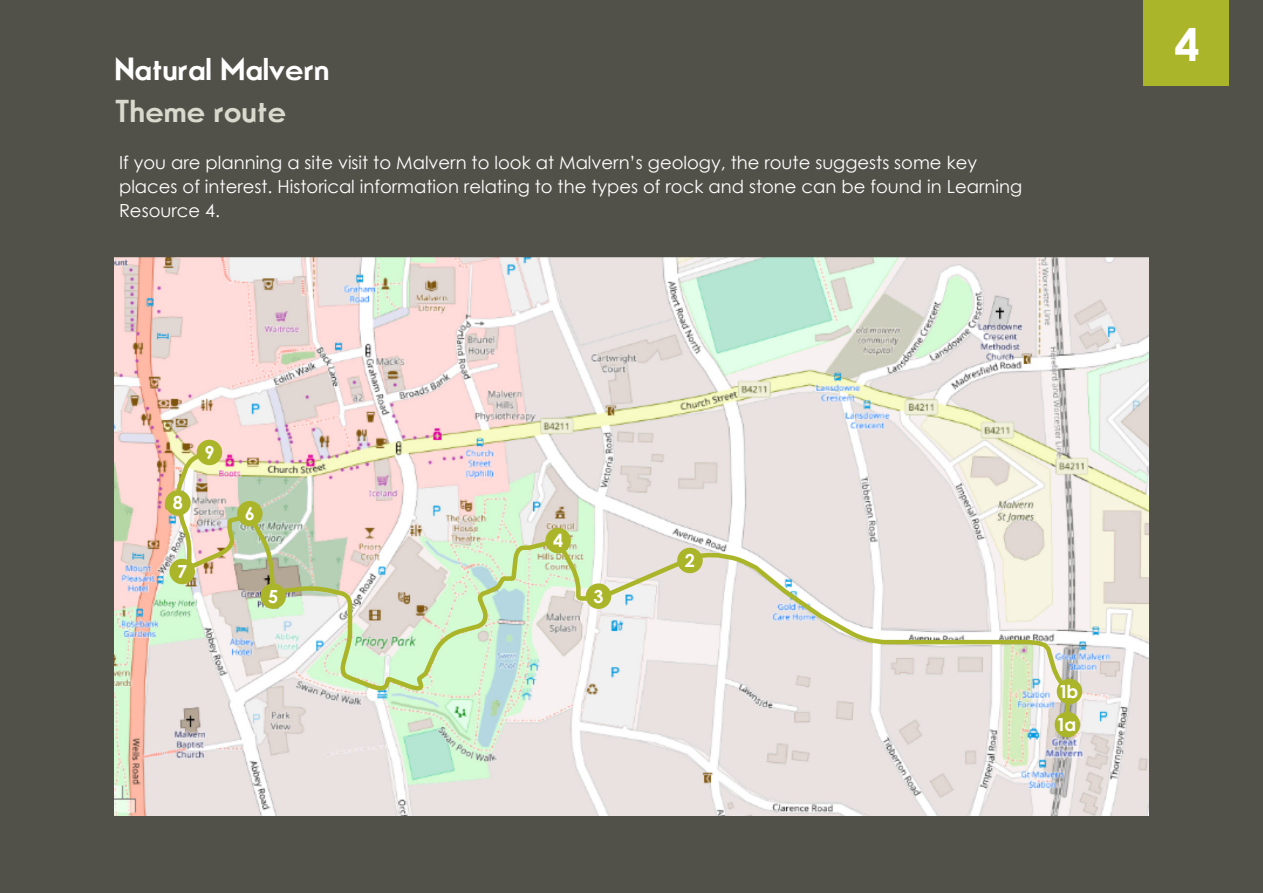
<style>
.page{position:relative;width:1263px;height:893px;background:#525149}
.page>*{position:absolute;margin:0;border:0;box-sizing:border-box;transform-origin:0 0}
.Paragraph_Style_1{font:700 45px "Century Gothic";color:#fff}
.t1{font:700 30px "Movement";color:#fff}
.t2{font:700 30px "Movement";color:#dad9cd}
.t3{font:18px/24px "Century Gothic";color:#fff}
.t4{font:700 18px "Century Gothic";color:#fff}
</style>
<div class="page">
<img style="left:115px;top:257px;width:1033px;height:558px">
<div style="left:1143px;top:0;width:85px;height:85px;background:#abb529"></div>
<div style="left:1054px;top:712px;width:26px;height:25px;background:#abb529;border-radius:50%"></div>
<svg style="left:173px;top:447px;width:901px;height:279px;background:#e2e2d7"></svg>
<div style="left:1057px;top:679px;width:25px;height:25px;background:#abb529;border-radius:50%"></div>
<div style="left:677px;top:548px;width:26px;height:25px;background:#abb529;border-radius:50%"></div>
<div style="left:586px;top:583px;width:25px;height:26px;background:#abb529;border-radius:50%"></div>
<div style="left:545px;top:528px;width:26px;height:25px;background:#abb529;border-radius:50%"></div>
<div style="left:260px;top:583px;width:26px;height:26px;background:#abb529;border-radius:50%"></div>
<div style="left:237px;top:501px;width:26px;height:25px;background:#abb529;border-radius:50%"></div>
<div style="left:169px;top:559px;width:26px;height:25px;background:#abb529;border-radius:50%"></div>
<div style="left:165px;top:490px;width:26px;height:26px;background:#abb529;border-radius:50%"></div>
<div style="left:197px;top:440px;width:25px;height:25px;background:#abb529;border-radius:50%"></div>
<p class="t1" style="left:115px;top:50px;width:216px">Natural Malvern</p>
<p class="t2" style="left:115px;top:92px;width:173px">Theme route</p>
<p class="t3" style="left:119px;top:150px;width:904px">If you are planning a site visit to Malvern to look at Malvern’s geology, the route suggests some key places of interest. Historical information relating to the types of rock and stone can be found in Learning<br>Resource 4.</p>
<p class="t4" style="left:173px;top:491px;width:12px">8</p>
<p class="t4" style="left:204px;top:441px;width:12px">9</p>
<p class="t4" style="left:177px;top:560px;width:12px">7</p>
<p class="t4" style="left:245px;top:502px;width:12px">6</p>
<p class="t4" style="left:268px;top:585px;width:12px">5</p>
<p class="t4" style="left:553px;top:529px;width:12px">4</p>
<p class="t4" style="left:593px;top:585px;width:12px">3</p>
<p class="t4" style="left:685px;top:549px;width:12px">2</p>
<p class="t4" style="left:1058px;top:680px;width:21px">1b</p>
<p class="t4" style="left:1056px;top:713px;width:21px">1a</p>
<p class="Paragraph_Style_1" style="left:1174px;top:16px;width:27px">4</p>
</div>
